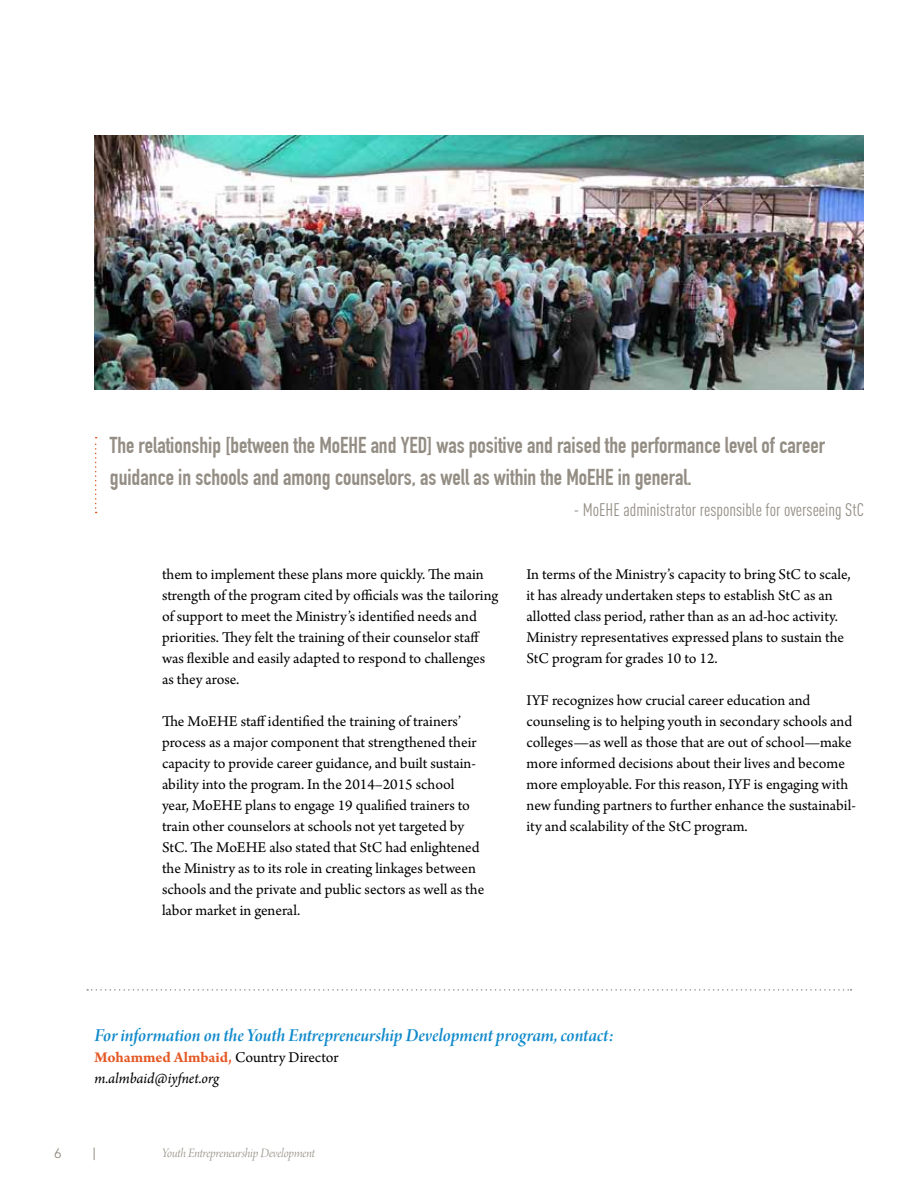
<style>
.page{position:relative;width:918px;height:1188px;background:#fff}
.page>*{position:absolute;margin:0;border:0;box-sizing:border-box;transform-origin:0 0}
.t1{font:700 22.5px/31.5px "DIN Condensed";color:#938d84}
.t2{font:19.5px "Arno Pro Smbd Italic Display";letter-spacing:-.005em;color:#118acb}
.t3{font:18px "DIN Cond";color:#938d84}
.t4{font:15.75px/21px "Arno Pro";color:#000}
.t5{font:italic 15.75px/21px "Arno Pro";letter-spacing:-.005em;color:#000}
.t6{font:13.5px "Arno Pro Light Italic Display";letter-spacing:-.01em;color:#938d84}
.t7{font:13.5px "Avenir";color:#938d84}
.s1{font-weight:700;font-style:normal;color:#e45926}
.s2{font-style:normal}
</style>
<div class="page">
<svg style="left:94px;top:1148px;width:1px;height:12px"></svg>
<svg style="left:87px;top:989px;width:765px;height:2px"></svg>
<img style="left:95px;top:135px;width:769px;height:255px">
<svg style="left:95px;top:437px;width:2px;height:76px"></svg>
<h1 class="t1" style="left:110px;top:430px;width:717px">The relationship [between the MoEHE and YED] was positive and raised the performance level of career guidance in schools and among counselors, as well as within the MoEHE in general.</h1>
<p class="t3" style="left:574px;top:499px;width:292px">- MoEHE administrator responsible for overseeing StC</p>
<p class="t4" style="left:162px;top:565px;width:338px">them to implement these plans more quickly. The main strength of the program cited by officials was the tailoring of support to meet the Ministry’s identified needs and priorities. They felt the training of their counselor staff was flexible and easily adapted to respond to challenges as they arose.</p>
<p class="t4" style="left:162px;top:712px;width:324px">The MoEHE staff identified the training of trainers’ process as a major component that strengthened their capacity to provide career guidance, and built sustain&shy;ability into the program. In the 2014–2015 school year, MoEHE plans to engage 19 qualified trainers to train other counselors at schools not yet targeted by StC. The MoEHE also stated that StC had enlightened the Ministry as to its role in creating linkages between schools and the private and public sectors as well as the labor market in general.</p>
<p class="t4" style="left:527px;top:565px;width:326px">In terms of the Ministry’s capacity to bring StC to scale, it has already undertaken steps to establish StC as an allotted class period, rather than as an ad-hoc activity.<br>Ministry representatives expressed plans to sustain the StC program for grades 10 to 12.</p>
<p class="t4" style="left:527px;top:691px;width:331px">IYF recognizes how crucial career education and counseling is to helping youth in secondary schools and colleges—as well as those that are out of school—make more informed decisions about their lives and become more employable. For this reason, IYF is engaging with new funding partners to further enhance the sustainabil&shy;ity and scalability of the StC program.</p>
<p class="t2" style="left:94px;top:1024px;width:521px">For information on the Youth Entrepreneurship Development program, contact:</p>
<p class="t5" style="left:94px;top:1048px;width:246px"><span class="s1">Mohammed Almbaid,</span> <span class="s2">Country Director </span>m.almbaid@iyfnet.org</p>
<p class="t7" style="left:54px;top:1145px;width:9px">6</p>
<p class="t6" style="left:162px;top:1145px;width:155px">Youth Entrepreneurship Development</p>
</div>
